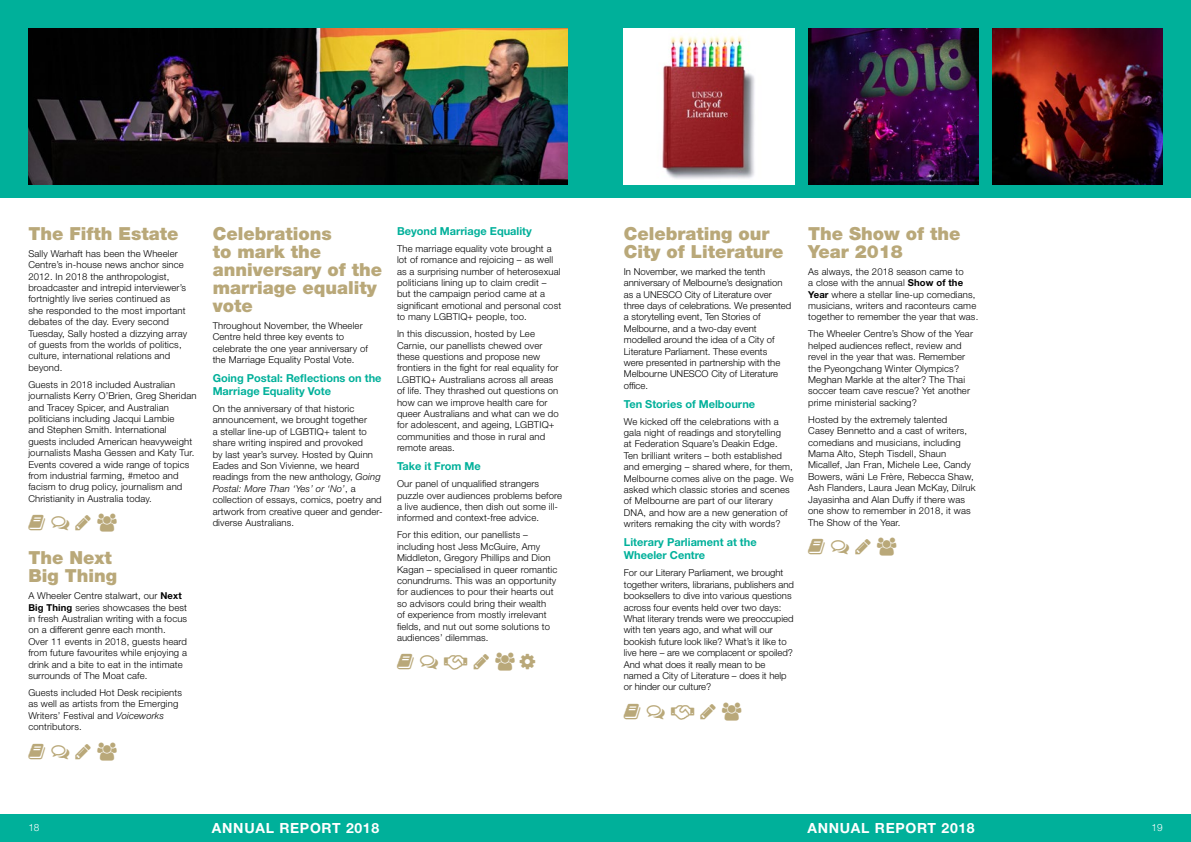
<style>
.page{position:relative;width:1191px;height:842px;background:#fff}
.page>*{position:absolute;margin:0;border:0;box-sizing:border-box;transform-origin:0 0}
.t1{font:900 18px/18px "Helvetica Neue LT Std";color:#b9a879}
.t2{font:700 14px "Helvetica Neue LT Std";letter-spacing:.05em;color:#fff}
.t3{font:700 11px/13.2px "Helvetica Neue LT Std";color:#00b09a}
.t4{font:300 10px "Helvetica Neue LT Std";color:#fff}
.t5{font:300 9.5px/11.4px "Helvetica Neue LT Std";letter-spacing:.015em;color:#000}
.s1{font-weight:700}
.s2{font-style:italic}
</style>
<div class="page">
<div style="left:0;top:0;width:595px;height:198px;background:#00b09a"></div>
<div style="left:595px;top:0;width:596px;height:198px;background:#00b09a"></div>
<div style="left:0;top:814px;width:595px;height:28px;background:#00b09a"></div>
<div style="left:595px;top:814px;width:596px;height:28px;background:#00b09a"></div>
<img style="left:808px;top:28px;width:170px;height:156px">
<img style="left:624px;top:28px;width:170px;height:156px">
<img style="left:992px;top:28px;width:170px;height:156px">
<img style="left:29px;top:28px;width:538px;height:156px">
<h1 class="t1" style="left:28px;top:224px;width:152px">The Fifth Estate</h1>
<p class="t5" style="left:28px;top:247px;width:160px">Sally Warhaft has been the Wheeler Centre’s in-house news anchor since 2012. In 2018 the anthropologist, broadcaster and intrepid interviewer’s fortnightly live series continued as she responded to the most important debates of the day. Every second Tuesday, Sally hosted a dizzying array of guests from the worlds of politics, culture, international relations and beyond.</p>
<p class="t5" style="left:28px;top:378px;width:170px">Guests in 2018 included Australian journalists Kerry O’Brien, Greg Sheridan and Tracey Spicer, and Australian politicians including Jacqui Lambie<br>and Stephen Smith. International guests included American heavyweight journalists Masha Gessen and Katy Tur.<br>Events covered a wide range of topics from industrial farming, #metoo and facism to drug policy, journalism and Christianity in Australia today.</p>
<h1 class="t1" style="left:28px;top:549px;width:90px">The Next<br>Big Thing</h1>
<p class="t5" style="left:28px;top:590px;width:160px">A Wheeler Centre stalwart, our <span class="s1">Next Big Thing</span> series showcases the best in fresh Australian writing with a focus on a different genre each month.<br>Over 11 events in 2018, guests heard from future favourites while enjoying a drink and a bite to eat in the intimate surrounds of The Moat cafe.</p>
<p class="t5" style="left:28px;top:687px;width:155px">Guests included Hot Desk recipients as well as artists from the Emerging<br>Writers’ Festival and <span class="s2">Voiceworks </span>contributors.</p>
<h1 class="t1" style="left:213px;top:224px;width:171px">Celebrations<br>to mark the anniversary of the marriage equality vote</h1>
<p class="t5" style="left:213px;top:319px;width:157px">Throughout November, the Wheeler Centre held three key events to celebrate the one year anniversary of the Marriage Equality Postal Vote.</p>
<p class="t3" style="left:213px;top:371px;width:170px">Going Postal: Reflections on the<br>Marriage Equality Vote</p>
<p class="t5" style="left:213px;top:403px;width:171px">On the anniversary of that historic announcement, we brought together<br>a stellar line-up of LGBTIQ+ talent to share writing inspired and provoked<br>by last year’s survey. Hosted by Quinn Eades and Son Vivienne, we heard readings from the new anthology, <span class="s2">Going Postal: More Than ‘Yes’ or ‘No’</span>, a collection of essays, comics, poetry and artwork from creative queer and gender&shy;diverse Australians.</p>
<p class="t3" style="left:397px;top:224px;width:136px">Beyond Marriage Equality</p>
<p class="t5" style="left:397px;top:242px;width:166px">The marriage equality vote brought a lot of romance and rejoicing – as well as a surprising number of heterosexual politicians lining up to claim credit – but the campaign period came at a significant emotional and personal cost to many LGBTIQ+ people, too.</p>
<p class="t5" style="left:397px;top:328px;width:163px">In this discussion, hosted by Lee Carnie, our panellists chewed over these questions and propose new frontiers in the fight for real equality for LGBTIQ+ Australians across all areas of life. They thrashed out questions on how can we improve health care for queer Australians and what can we do for adolescent, and ageing, LGBTIQ+ communities and those in rural and remote areas.</p>
<p class="t3" style="left:397px;top:459px;width:85px">Take it From Me</p>
<p class="t5" style="left:397px;top:478px;width:167px">Our panel of unqualified strangers puzzle over audiences problems before a live audience, then dish out some ill&shy;informed and context-free advice.</p>
<p class="t5" style="left:397px;top:529px;width:162px">For this edition, our panellists – including host Jess McGuire, Amy Middleton, Gregory Phillips and Dion Kagan – specialised in queer romantic conundrums. This was an opportunity for audiences to pour their hearts out so advisors could bring their wealth<br>of experience from mostly irrelevant fields, and nut out some solutions to audiences’ dilemmas.</p>
<h1 class="t1" style="left:624px;top:224px;width:161px">Celebrating our<br>City of Literature</h1>
<p class="t5" style="left:624px;top:265px;width:169px">In November, we marked the tenth anniversary of Melbourne’s designation as a UNESCO City of Literature over three days of celebrations. We presented a storytelling event, Ten Stories of Melbourne, and a two-day event modelled around the idea of a City of Literature Parliament. These events<br>were presented in partnership with the Melbourne UNESCO City of Literature office.</p>
<p class="t3" style="left:624px;top:397px;width:133px">Ten Stories of Melbourne</p>
<p class="t5" style="left:624px;top:415px;width:171px">We kicked off the celebrations with a gala night of readings and storytelling<br>at Federation Square’s Deakin Edge.<br>Ten brilliant writers – both established and emerging – shared where, for them, Melbourne comes alive on the page. We asked which classic stories and scenes of Melbourne are part of our literary DNA, and how are a new generation of writers remaking the city with words?</p>
<p class="t3" style="left:624px;top:535px;width:134px">Literary Parliament at the<br>Wheeler Centre</p>
<p class="t5" style="left:624px;top:567px;width:172px">For our Literary Parliament, we brought together writers, librarians, publishers and booksellers to dive into various questions across four events held over two days:<br>What literary trends were we preoccupied with ten years ago, and what will our bookish future look like? What’s it like to live here – are we complacent or spoiled?<br>And what does it really mean to be named a City of Literature – does it help or hinder our culture?</p>
<h1 class="t1" style="left:808px;top:224px;width:154px">The Show of the<br>Year 2018</h1>
<p class="t5" style="left:808px;top:265px;width:172px">As always, the 2018 season came to<br>a close with the annual <span class="s1">Show of the Year</span> where a stellar line-up comedians, musicians, writers and raconteurs came together to remember the year that was.</p>
<p class="t5" style="left:808px;top:328px;width:166px">The Wheeler Centre’s Show of the Year helped audiences reflect, review and revel in the year that was. Remember the Pyeongchang Winter Olympics?<br>Meghan Markle at the alter? The Thai soccer team cave rescue? Yet another prime ministerial sacking?</p>
<p class="t5" style="left:808px;top:414px;width:169px">Hosted by the extremely talented Casey Bennetto and a cast of writers, comedians and musicians, including Mama Alto, Steph Tisdell, Shaun Micallef, Jan Fran, Michele Lee, Candy Bowers, waˉ ni Le Frère, Rebecca Shaw, Ash Flanders, Laura Jean McKay, Dilruk Jayasinha and Alan Duffy if there was one show to remember in 2018, it was The Show of the Year.</p>
<p class="t4" style="left:28px;top:822px;width:13px">18</p>
<h2 class="t2" style="left:212px;top:819px;width:169px">ANNUAL REPORT 2018</h2>
<h2 class="t2" style="left:807px;top:819px;width:169px">ANNUAL REPORT 2018</h2>
<p class="t4" style="left:1151px;top:822px;width:13px">19</p>
</div>
